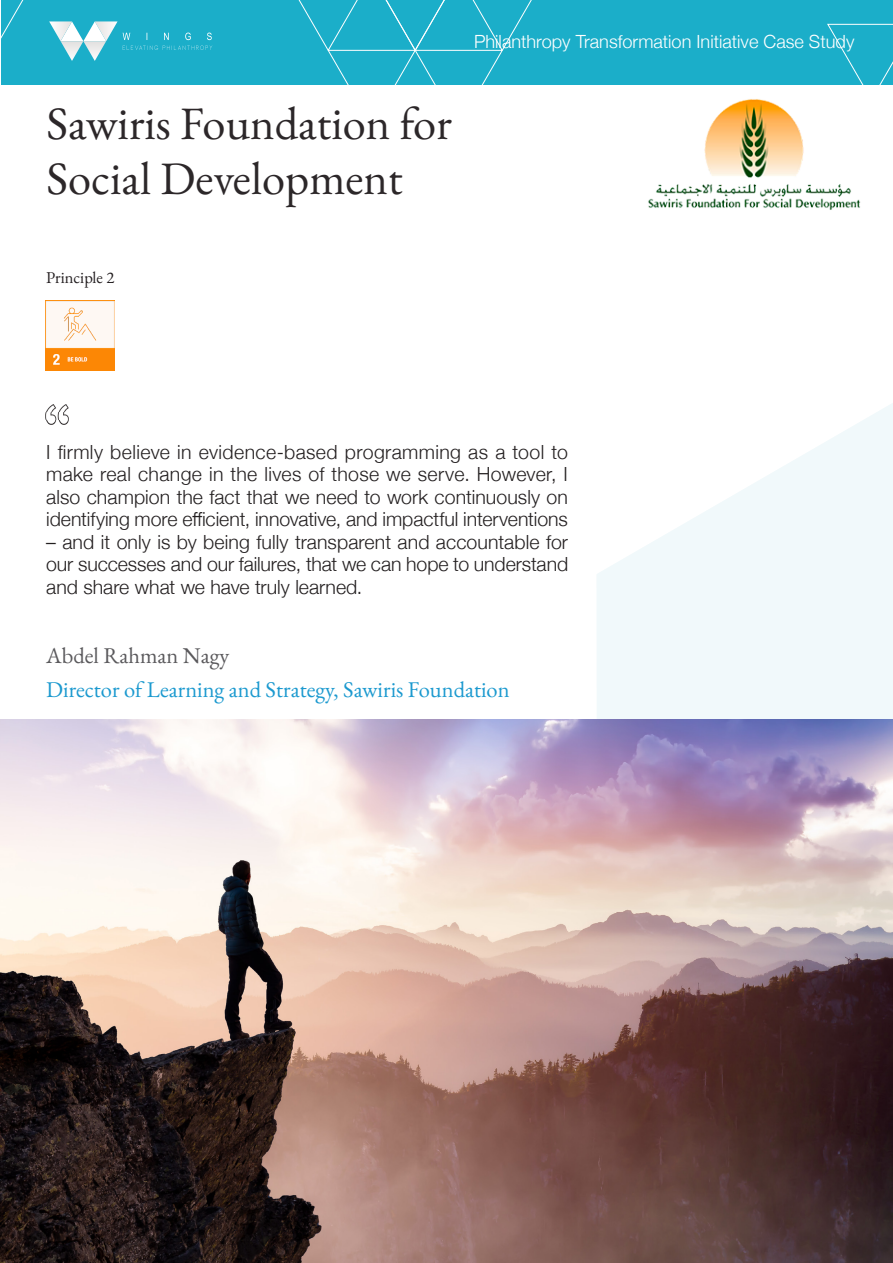
<style>
.page{position:relative;width:893px;height:1263px;background:#fff}
.page>*{position:absolute;margin:0;border:0;box-sizing:border-box;transform-origin:0 0}
.t1{font:46.5px/55.5px "EB Garamond";color:#2c2729}
.t2{font:22.5px "EB Garamond";color:#1b99cf}
.t3{font:22.5px "EB Garamond";color:#5a595c}
.t4{font:300 19.5px/22.5px "Helvetica Neue";letter-spacing:-.005em;color:#231f20;text-align:justify}
.t5{font:300 18.15px "Helvetica Neue";color:#fff}
.t6{font:16.5px "EB Garamond";color:#221d1f}
</style>
<div class="page">
<svg style="left:598px;top:403px;width:295px;height:171px;fill:#f2f9fb"></svg>
<div style="left:597px;top:574px;width:296px;height:146px;background:#f1f9fb"></div>
<img style="left:46px;top:301px;width:69px;height:69px">
<img style="left:45px;top:405px;width:23px;height:19px">
<img style="left:0;top:720px;width:893px;height:543px">
<img style="left:648px;top:99px;width:213px;height:111px">
<div style="left:1px;top:0;width:892px;height:84px;background:#1baec9"></div>
<svg style="left:298px;top:0;width:234px;height:84px"></svg>
<svg style="left:828px;top:24px;width:65px;height:60px"></svg>
<svg style="left:1px;top:0;width:211px;height:61px"></svg>
<h1 class="t1" style="left:46px;top:94px;width:407px">Sawiris Foundation for<br>Social Development</h1>
<p class="t5" style="left:474px;top:31px;width:382px">Philanthropy Transformation Initiative Case Study</p>
<p class="t6" style="left:46px;top:266px;width:70px">Principle 2</p>
<p class="t4" style="left:46px;top:440px;width:523px">I firmly believe in evidence-based programming as a tool to make real change in the lives of those we serve. However, I also champion the fact that we need to work continuously on identifying more efficient, innovative, and impactful interventions</p>
<p class="t4" style="left:46px;top:530px;width:524px">– and it only is by being fully transparent and accountable for our successes and our failures, that we can hope to understand and share what we have truly learned.</p>
<p class="t3" style="left:46px;top:640px;width:185px">Abdel Rahman Nagy</p>
<p class="t2" style="left:46px;top:674px;width:465px">Director of Learning and Strategy, Sawiris Foundation</p>
</div>
